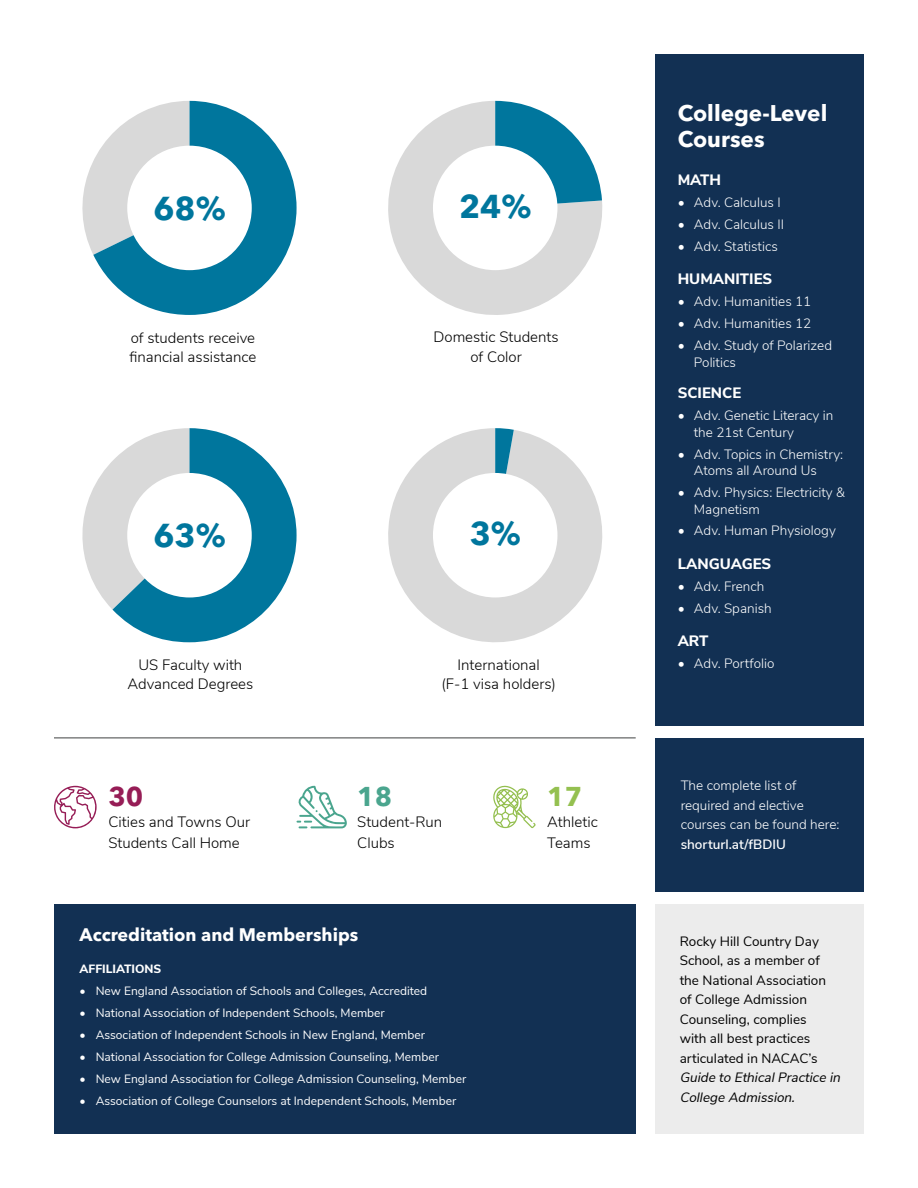
<style>
.page{position:relative;width:918px;height:1188px;background:#fff}
.page>*{position:absolute;margin:0;border:0;box-sizing:border-box;transform-origin:0 0}
.t1{font:700 32.85px "Avenir Next LT Pro";color:#00769d}
.t2{font:700 27px "Avenir Next LT Pro";color:#961d56}
.t3{font:700 27px "Avenir Next LT Pro";color:#4aa58e}
.t4{font:700 27px "Avenir Next LT Pro";color:#94c050}
.t5{font:700 22.5px/25.5px "Avenir Next LT Pro";color:#fff}
.t6{font:700 18px "Avenir Next LT Pro";color:#fff}
.t7{font:300 15px/19.5px "Nunito Sans";color:#000}
.t8{font:800 15px "Nunito Sans";color:#fff}
.t9{font:300 13.5px/16.5px "Nunito Sans";color:#fff}
.t10{font:13.5px/19.5px "Nunito Sans";color:#000}
.t11{font:italic 13.5px/19.5px "Nunito Sans";color:#000}
.t12{font:600 13.5px "Nunito Sans";color:#fff}
.t13{font:12px "Nunito Sans";color:#fff}
.t14{font:800 12px "Nunito Sans";color:#fff}
</style>
<div class="page">
<svg style="left:82px;top:162px;width:11px;height:92px"></svg>
<svg style="left:93px;top:101px;width:204px;height:214px;fill:#03779e"></svg>
<svg style="left:388px;top:428px;width:215px;height:215px;fill:#d9d9d9"></svg>
<svg style="left:495px;top:428px;width:19px;height:48px"></svg>
<div style="left:127px;top:146px;width:125px;height:124px;background:#fff;border-radius:50%"></div>
<div style="left:656px;top:738px;width:208px;height:154px;background:#123053"></div>
<div style="left:656px;top:904px;width:208px;height:230px;background:#ececec"></div>
<div style="left:54px;top:904px;width:582px;height:230px;background:#123053"></div>
<div style="left:656px;top:54px;width:208px;height:672px;background:#123053"></div>
<hr style="left:54px;top:738px;width:582px;height:1px;background:#404141">
<svg style="left:82px;top:428px;width:215px;height:214px"></svg>
<div style="left:127px;top:473px;width:125px;height:124px;background:#fff;border-radius:50%"></div>
<svg style="left:388px;top:101px;width:215px;height:214px;fill:#d9d9d9"></svg>
<svg style="left:495px;top:101px;width:107px;height:107px"></svg>
<div style="left:433px;top:146px;width:124px;height:124px;background:#fff;border-radius:50%"></div>
<div style="left:433px;top:473px;width:124px;height:124px;background:#fff;border-radius:50%"></div>
<svg style="left:493px;top:785px;width:43px;height:43px"></svg>
<svg style="left:54px;top:786px;width:43px;height:43px"></svg>
<svg style="left:297px;top:786px;width:50px;height:42px"></svg>
<h1 class="t1" style="left:153px;top:188px;width:74px">68%</h1>
<p class="t7" style="left:129px;top:327px;width:129px">of students receive financial assistance</p>
<h1 class="t1" style="left:459px;top:186px;width:74px">24%</h1>
<p class="t7" style="left:434px;top:327px;width:127px;text-align:center">Domestic Students of Color</p>
<h1 class="t1" style="left:153px;top:516px;width:74px">63%</h1>
<h1 class="t1" style="left:470px;top:514px;width:53px">3%</h1>
<h3 class="t5" style="left:678px;top:101px;width:151px">College-Level<br>Courses</h3>
<p class="t8" style="left:678px;top:169px;width:45px">MATH</p>
<p class="t9" style="left:678px;top:193px;width:105px">• Adv. Calculus I</p>
<p class="t9" style="left:678px;top:215px;width:108px">• Adv. Calculus II</p>
<p class="t9" style="left:678px;top:237px;width:102px">• Adv. Statistics</p>
<p class="t8" style="left:678px;top:268px;width:96px">HUMANITIES</p>
<p class="t9" style="left:678px;top:292px;width:135px">• Adv. Humanities 11</p>
<p class="t9" style="left:678px;top:314px;width:135px">• Adv. Humanities 12</p>
<p class="t9" style="left:694px;top:336px;width:140px;text-indent:-16px">• Adv. Study of Polarized<br>Politics</p>
<p class="t8" style="left:678px;top:382px;width:65px">SCIENCE</p>
<p class="t9" style="left:694px;top:406px;width:141px;text-indent:-16px">• Adv. Genetic Literacy in the 21st Century</p>
<p class="t9" style="left:694px;top:445px;width:151px;text-indent:-16px">• Adv. Topics in Chemistry:<br>Atoms all Around Us</p>
<p class="t9" style="left:694px;top:483px;width:153px;text-indent:-16px">• Adv. Physics: Electricity &amp;<br>Magnetism</p>
<p class="t9" style="left:678px;top:522px;width:160px">• Adv. Human Physiology</p>
<p class="t8" style="left:678px;top:553px;width:95px">LANGUAGES</p>
<p class="t9" style="left:678px;top:577px;width:88px">• Adv. French</p>
<p class="t9" style="left:678px;top:599px;width:96px">• Adv. Spanish</p>
<p class="t8" style="left:678px;top:630px;width:32px">ART</p>
<p class="t7" style="left:138px;top:654px;width:105px">US Faculty with</p>
<p class="t9" style="left:678px;top:654px;width:98px">• Adv. Portfolio</p>
<p class="t7" style="left:127px;top:673px;width:127px">Advanced Degrees</p>
<p class="t7" style="left:441px;top:654px;width:116px;text-align:center">International<br>(F-1 visa holders)</p>
<h2 class="t2" style="left:108px;top:780px;width:36px">30</h2>
<p class="t7" style="left:108px;top:811px;width:143px;line-height:21px">Cities and Towns Our<br>Students Call Home</p>
<h2 class="t3" style="left:357px;top:780px;width:36px">18</h2>
<p class="t7" style="left:357px;top:811px;width:87px;line-height:21px">Student-Run<br>Clubs</p>
<h3 class="t6" style="left:80px;top:923px;width:280px">Accreditation and Memberships</h3>
<p class="t14" style="left:80px;top:960px;width:83px">AFFILIATIONS</p>
<p class="t13" style="left:80px;top:982px;width:349px">• New England Association of Schools and Colleges, Accredited</p>
<p class="t13" style="left:80px;top:1004px;width:307px">• National Association of Independent Schools, Member</p>
<p class="t13" style="left:80px;top:1026px;width:347px">• Association of Independent Schools in New England, Member</p>
<p class="t13" style="left:80px;top:1048px;width:361px">• National Association for College Admission Counseling, Member</p>
<p class="t13" style="left:80px;top:1070px;width:388px">• New England Association for College Admission Counseling, Member</p>
<p class="t13" style="left:80px;top:1092px;width:378px">• Association of College Counselors at Independent Schools, Member</p>
<h2 class="t4" style="left:547px;top:780px;width:36px">17</h2>
<p class="t7" style="left:547px;top:811px;width:52px;line-height:21px">Athletic<br>Teams</p>
<p class="t9" style="left:681px;top:775px;width:160px;line-height:19.5px">The complete list of required and elective courses can be found here:</p>
<p class="t12" style="left:681px;top:834px;width:107px">shorturl.at/fBDIU</p>
<p class="t10" style="left:680px;top:930px;width:148px">Rocky Hill Country Day<br>School, as a member of the National Association of College Admission<br>Counseling, complies with all best practices articulated in NACAC’s</p>
<p class="t11" style="left:680px;top:1067px;width:165px">Guide to EthicalPractice in<br>College Admission.</p>
</div>
